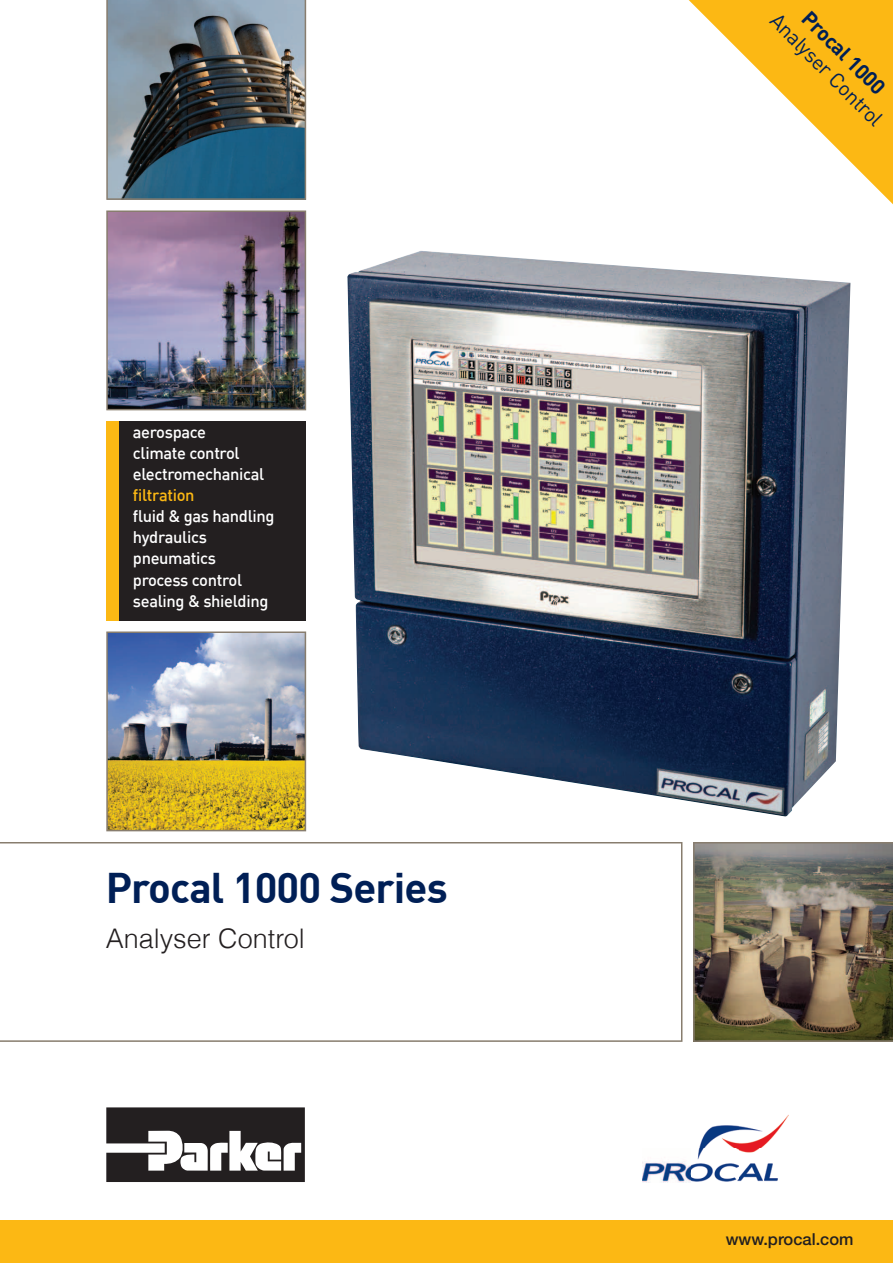
<style>
.page{position:relative;width:893px;height:1263px;background:#fff}
.page>*{position:absolute;margin:0;border:0;box-sizing:border-box;transform-origin:0 0}
.t1{font:700 42px "DIN";letter-spacing:-.02em;color:#001f56}
.t2{font:300 27px "Helvetica";color:#231f20}
.t3{font:21px "DINOT";color:#001f56}
.t4{font:700 21px "DINOT";color:#001f56}
.t5{font:500 16.5px/21px "DIN";letter-spacing:-.02em;color:#fff}
.t6{font:500 16.5px "Helvetica Neue";color:#231f20}
.t7{font:500 16.5px "DIN";letter-spacing:-.02em;color:#fcb814}
</style>
<div class="page">
<svg style="left:106px;top:1107px;width:199px;height:75px"></svg>
<svg style="left:0;top:842px;width:682px;height:200px"></svg>
<img style="left:106px;top:0;width:200px;height:200px">
<img style="left:106px;top:210px;width:200px;height:200px">
<img style="left:106px;top:631px;width:200px;height:200px">
<img style="left:693px;top:842px;width:200px;height:200px">
<div style="left:106px;top:421px;width:200px;height:200px;background:#231f20"></div>
<div style="left:106px;top:421px;width:13px;height:200px;background:#fcb814"></div>
<div style="left:0;top:1220px;width:893px;height:43px;background:#fcb814"></div>
<img style="left:347px;top:251px;width:503px;height:565px">
<svg style="left:689px;top:0;width:204px;height:204px"></svg>
<img style="left:643px;top:1115px;width:145px;height:67px">
<p class="t5" style="left:133px;top:421px;width:133px">aerospace<br>climate control electromechanical</p>
<p class="t7" style="left:133px;top:485px;width:63px">filtration</p>
<p class="t5" style="left:133px;top:505px;width:143px">fluid &amp; gas handling hydraulics pneumatics process control sealing &amp; shielding</p>
<h1 class="t1" style="left:106px;top:861px;width:344px">Procal 1000 Series</h1>
<h2 class="t2" style="left:106px;top:921px;width:201px">Analyser Control</h2>
<p class="t4" style="left:816px;top:4px;width:109px;rotate:45deg">Procal 1000</p>
<p class="t3" style="left:784px;top:7px;width:150px;rotate:45deg">Analyser Control</p>
<p class="t6" style="left:726px;top:1229px;width:129px">www.procal.com</p>
</div>
